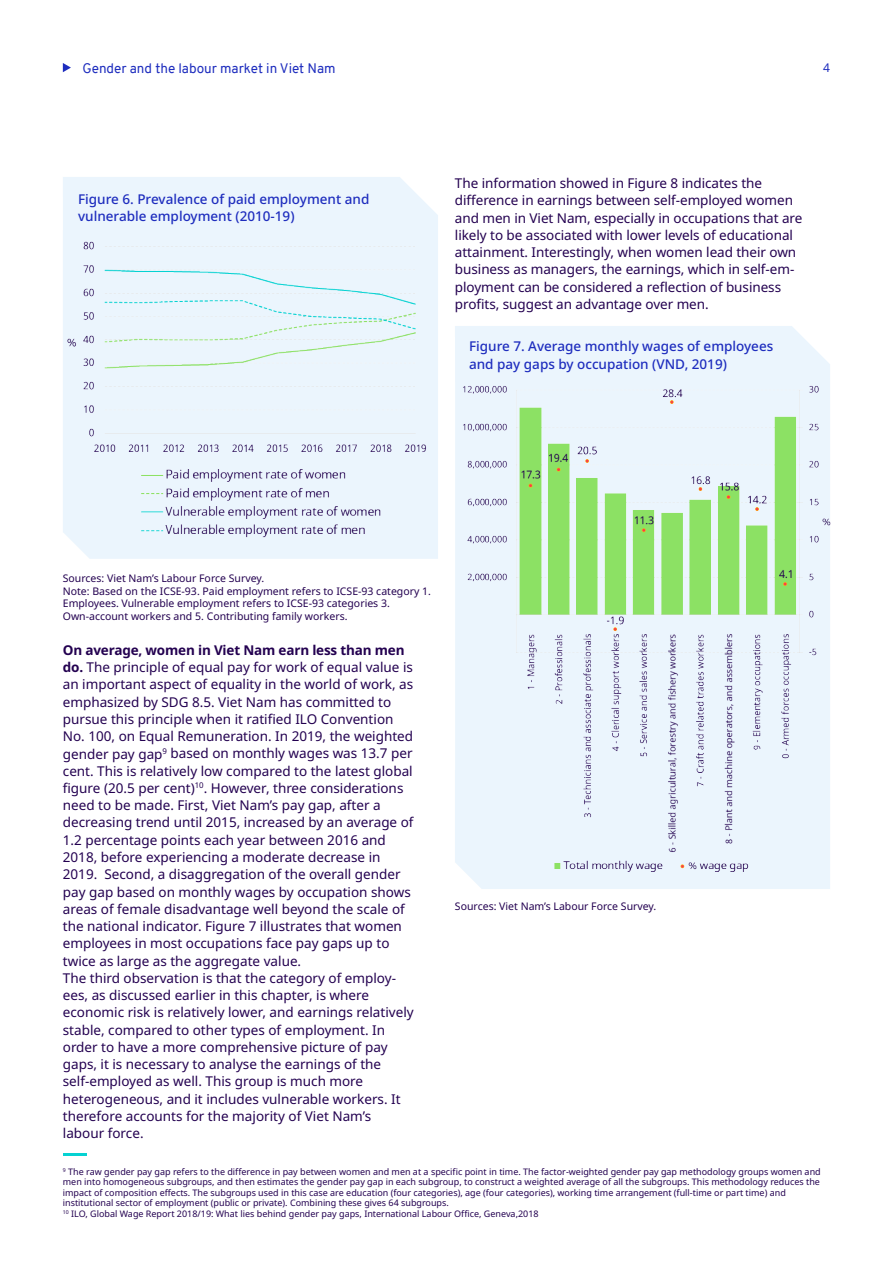
<style>
.page{position:relative;width:893px;height:1263px;background:#fff}
.page>*{position:absolute;margin:0;border:0;box-sizing:border-box;transform-origin:0 0}
.t1{font:13.5px/17.2px "Noto Sans";color:#230050}
.t2{font:500 13.5px/17.2px "Noto Sans";color:#1e2dbe}
.t3{font:13.5px "Overpass";color:#1e2dbe}
.t4{font:12px "Noto Sans";color:#1e2dbe}
.t5{font:10.5px/12.8px "Noto Sans";color:#230050}
.t6{font:9px/10.5px "Noto Sans";color:#230050}
.s1{font-weight:700}
</style>
<div class="page">
<div style="left:455px;top:326px;width:375px;height:563px;background:#ebf5fd"></div>
<svg style="left:63px;top:63px;width:8px;height:9px"></svg>
<hr style="left:63px;top:1154px;width:24px;height:2px;background:#05d2d2">
<div style="left:63px;top:177px;width:375px;height:382px;background:#ebf5fd"></div>
<img style="left:63px;top:235px;width:373px;height:315px">
<img style="left:457px;top:380px;width:374px;height:499px">
<p class="t3" style="left:82px;top:58px;width:255px">Gender and the labour market in Viet Nam</p>
<p class="t4" style="left:823px;top:59px;width:8px">4</p>
<p class="t2" style="left:78px;top:190px;width:293px">Figure 6. Prevalence of paid employment and vulnerable employment (2010-19)</p>
<p class="t1" style="left:455px;top:175px;width:349px">The information showed in Figure 8 indicates the difference in earnings between self-employed women and men in Viet Nam, especially in occupations that are likely to be associated with lower levels of educational attainment. Interestingly, when women lead their own business as managers, the earnings, which in self-em&shy;ployment can be considered a reflection of business profits, suggest an advantage over men.</p>
<p class="t2" style="left:469px;top:338px;width:306px">Figure 7. Average monthly wages of employees and pay gaps by occupation (VND, 2019)</p>
<p class="t5" style="left:63px;top:572px;width:370px">Sources: Viet Nam’s Labour Force Survey.<br>Note: Based on the ICSE-93. Paid employment refers to ICSE-93 category 1.<br>Employees. Vulnerable employment refers to ICSE-93 categories 3.<br>Own-account workers and 5. Contributing family workers.</p>
<p class="t1" style="left:63px;top:642px;width:352px"><span class="s1">On average, women in Viet Nam earn less than men do.</span> The principle of equal pay for work of equal value is an important aspect of equality in the world of work, as emphasized by SDG 8.5. Viet Nam has committed to pursue this principle when it ratified ILO Convention No. 100, on Equal Remuneration. In 2019, the weighted gender pay gap<sup>9</sup> based on monthly wages was 13.7 per cent. This is relatively low compared to the latest global figure (20.5 per cent)<sup>10</sup>. However, three considerations need to be made. First, Viet Nam’s pay gap, after a decreasing trend until 2015, increased by an average of 1.2 percentage points each year between 2016 and 2018, before experiencing a moderate decrease in 2019. Second, a disaggregation of the overall gender pay gap based on monthly wages by occupation shows areas of female disadvantage well beyond the scale of the national indicator. Figure 7 illustrates that women employees in most occupations face pay gaps up to twice as large as the aggregate value.<br>The third observation is that the category of employ&shy;ees, as discussed earlier in this chapter, is where economic risk is relatively lower, and earnings relatively stable, compared to other types of employment. In order to have a more comprehensive picture of pay gaps, it is necessary to analyse the earnings of the self-employed as well. This group is much more heterogeneous, and it includes vulnerable workers. It therefore accounts for the majority of Viet Nam’s</p>
<p class="t5" style="left:455px;top:900px;width:203px">Sources: Viet Nam’s Labour Force Survey.</p>
<p class="t6" style="left:63px;top:1166px;width:759px"><sup>9</sup> The raw gender pay gap refers to the difference in pay between women and men at a specific point in time. The factor-weighted gender pay gap methodology groups women and men into homogeneous subgroups, and then estimates the gender pay gap in each subgroup, to construct a weighted average of all the subgroups. This methodology reduces the impact of composition effects. The subgroups used in this case are education (four categories), age (four categories), working time arrangement (full-time or part time) and institutional sector of employment (public or private). Combining these gives 64 subgroups.<br><sup>10</sup> ILO, Global Wage Report 2018/19: What lies behind gender pay gaps, International Labour Office, Geneva,2018</p>
</div>
